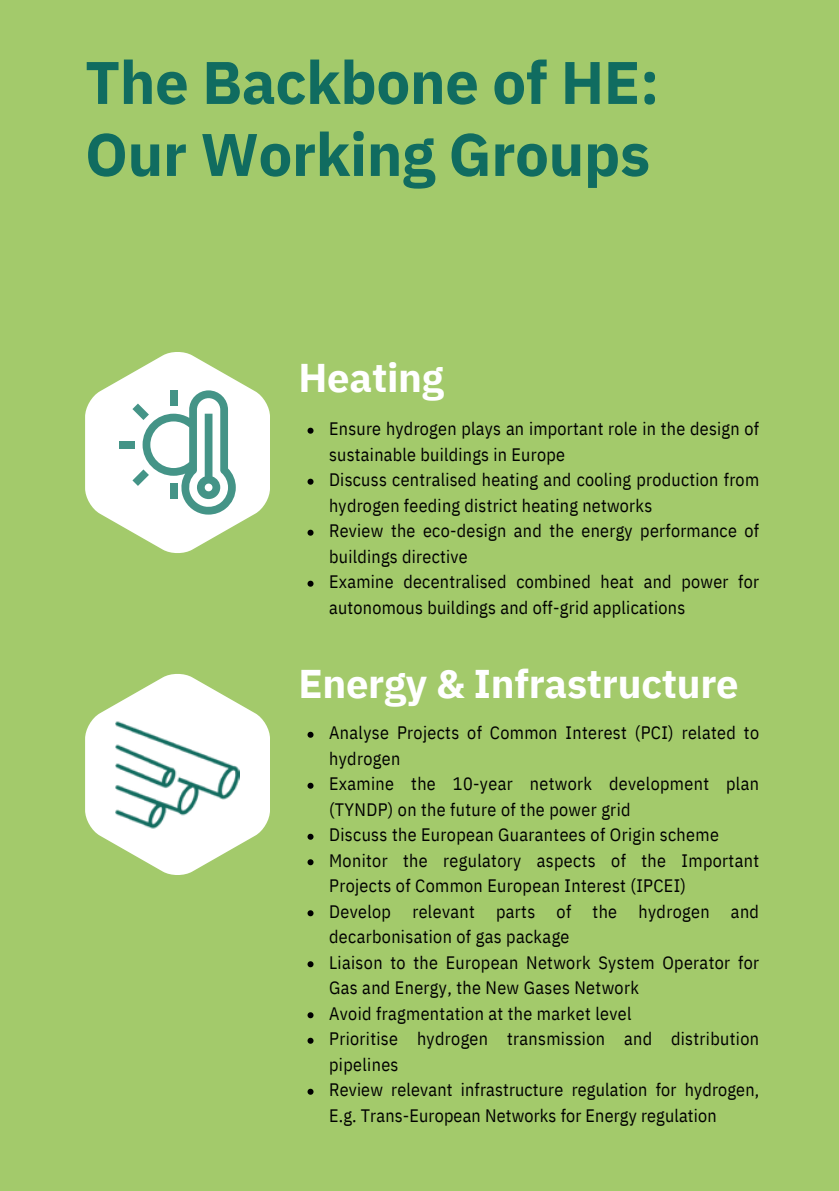
<style>
.page{position:relative;width:839px;height:1191px;background:#fff}
.page>*{position:absolute;margin:0;border:0;box-sizing:border-box;transform-origin:0 0}
.t1{font:700 60px/72px "IBM Plex Sans";letter-spacing:-.005em;color:#106c60}
.t2{font:700 40px "IBM Plex Sans";letter-spacing:-.005em;color:#fff}
.t3{font:18px/25.6px "IBM Plex Sans Cond";letter-spacing:.02em;color:#000}
</style>
<div class="page">
<div style="left:0;top:0;width:838px;height:1191px;background:#a3ca6b"></div>
<svg style="left:85px;top:674px;width:185px;height:201px"></svg>
<img style="left:115px;top:712px;width:125px;height:125px">
<svg style="left:85px;top:352px;width:185px;height:201px"></svg>
<div style="left:119px;top:441px;width:16px;height:8px;background:#449487"></div>
<div style="left:170px;top:484px;width:7px;height:15px;background:#449487"></div>
<svg style="left:307px;top:428px;width:6px;height:6px"></svg>
<svg style="left:307px;top:479px;width:6px;height:6px"></svg>
<svg style="left:307px;top:530px;width:6px;height:6px"></svg>
<svg style="left:307px;top:581px;width:6px;height:6px"></svg>
<svg style="left:307px;top:732px;width:6px;height:6px"></svg>
<svg style="left:307px;top:783px;width:6px;height:6px"></svg>
<svg style="left:307px;top:834px;width:6px;height:6px"></svg>
<svg style="left:307px;top:859px;width:6px;height:6px"></svg>
<svg style="left:307px;top:910px;width:6px;height:6px"></svg>
<svg style="left:307px;top:961px;width:6px;height:6px"></svg>
<svg style="left:307px;top:1012px;width:6px;height:6px"></svg>
<svg style="left:307px;top:1038px;width:6px;height:6px"></svg>
<svg style="left:307px;top:1089px;width:6px;height:6px"></svg>
<h1 class="t1" style="left:85px;top:45px;width:576px">The Backbone of HE:<br>Our Working Groups</h1>
<h2 class="t2" style="left:298px;top:351px;width:147px">Heating</h2>
<p class="t3" style="left:329px;top:416px;width:431px">Ensure hydrogen plays an important role in the design of sustainable buildings in Europe<br>Discuss centralised heating and cooling production from hydrogen feeding district heating networks<br>Review the eco-design and the energy performance of buildings directive<br>Examine decentralised combined heat and power for autonomous buildings and off-grid applications</p>
<h2 class="t2" style="left:298px;top:657px;width:442px">Energy &amp; Infrastructure</h2>
<p class="t3" style="left:329px;top:720px;width:431px">Analyse Projects of Common Interest (PCI) related to hydrogen<br>Examine the 10-year network development plan (TYNDP) on the future of the power grid<br>Discuss the European Guarantees of Origin scheme Monitor the regulatory aspects of the Important Projects of Common European Interest (IPCEI)<br>Develop relevant parts of the hydrogen and decarbonisation of gas package<br>Liaison to the European Network System Operator for Gas and Energy, the New Gases Network<br>Avoid fragmentation at the market level<br>Prioritise hydrogen transmission and distribution pipelines<br>Review relevant infrastructure regulation for hydrogen, E.g. Trans-European Networks for Energy regulation</p>
</div>
